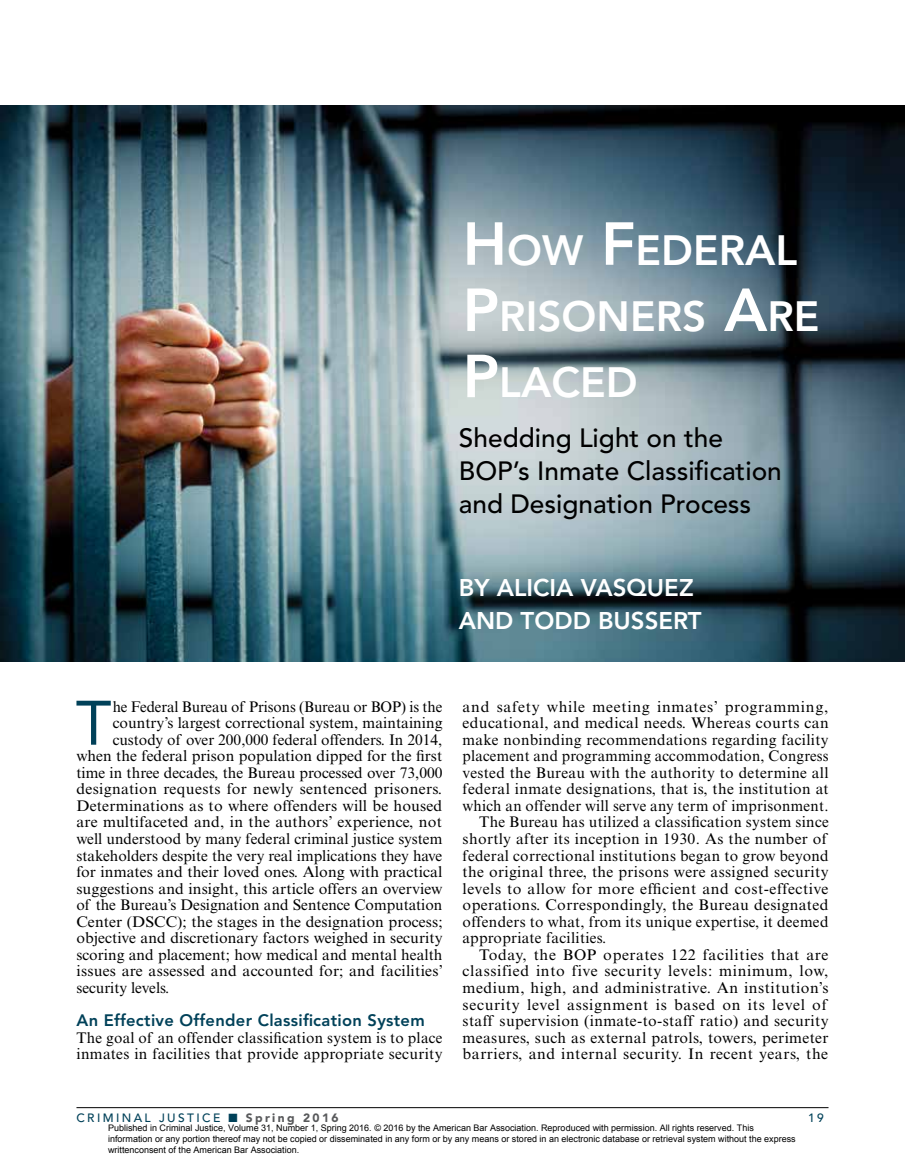
<style>
.page{position:relative;width:905px;height:1175px;background:#fff}
.page>*{position:absolute;margin:0;border:0;box-sizing:border-box;transform-origin:0 0}
.t1{font:62.1px "Avenir";color:#004159}
.t2{font:800 42px/66.2px "Avenir LT Std";color:#fff}
.t3{font:500 26.25px/33.2px "Avenir LT Std";color:#000}
.t4{font:800 24px/33.2px "Avenir LT Std";color:#fff}
.t5{font:800 16.5px "Avenir LT Std";letter-spacing:.02em;color:#004159}
.t6{font:15.3px/16.5px "Times New Roman MT Std";letter-spacing:.015em;color:#000}
.t7{font:15.3px "Times New Roman MT Std";letter-spacing:.04em;color:#000}
.t8{font:15.3px "Times New Roman MT Std";letter-spacing:.045em;color:#000}
.t9{font:15.3px "Times New Roman MT Std";letter-spacing:.035em;color:#000}
.t10{font:15.3px "Times New Roman MT Std";letter-spacing:-.005em;color:#000}
.t11{font:500 12px "Avenir LT Std";letter-spacing:.2em;color:#004159}
.t12{font:9px/10.8px "Arial";color:#000}
.s1{font-size:60px}
.s2{font-weight:900;color:#58595b}
</style>
<div class="page">
<hr style="left:76px;top:1107px;width:752px;height:1px;background:#000">
<img style="left:0;top:105px;width:904px;height:557px">
<h2 class="t2" style="left:462px;top:217px;width:358px"><span class="s1">H</span>OW <span class="s1">F</span>EDERAL<br><span class="s1">P</span>RISONERS <span class="s1">A</span>RE<br><span class="s1">P</span>LACED</h2>
<h3 class="t3" style="left:459px;top:422px;width:324px">Shedding Light on the<br>BOP’s Inmate Classification and Designation Process</h3>
<h3 class="t4" style="left:459px;top:571px;width:244px">BY ALICIA VASQUEZ<br>AND TODD BUSSERT</h3>
<h1 class="t1" style="left:76px;top:673px;width:37px">T</h1>
<p class="t10" style="left:113px;top:697px;width:331px">he Federal Bureau of Prisons (Bureau or BOP) is the</p>
<p class="t6" style="left:113px;top:714px;width:331px">country’s largest correctional system, maintaining</p>
<p class="t6" style="left:113px;top:731px;width:331px">custody of over 200,000 federal offenders. In 2014,</p>
<p class="t6" style="left:76px;top:748px;width:367px">when the federal prison population dipped for the first</p>
<p class="t6" style="left:76px;top:764px;width:367px">time in three decades, the Bureau processed over 73,000</p>
<p class="t6" style="left:76px;top:781px;width:367px">designation requests for newly sentenced prisoners.</p>
<p class="t6" style="left:76px;top:797px;width:367px">Determinations as to where offenders will be housed</p>
<p class="t6" style="left:76px;top:814px;width:367px">are multifaceted and, in the authors’ experience, not</p>
<p class="t6" style="left:76px;top:830px;width:367px">well understood by many federal criminal justice system</p>
<p class="t6" style="left:76px;top:847px;width:367px">stakeholders despite the very real implications they have</p>
<p class="t6" style="left:76px;top:863px;width:367px">for inmates and their loved ones. Along with practical</p>
<p class="t6" style="left:76px;top:880px;width:367px">suggestions and insight, this article offers an overview</p>
<p class="t6" style="left:76px;top:896px;width:367px">of the Bureau’s Designation and Sentence Computation</p>
<p class="t6" style="left:76px;top:913px;width:367px">Center (DSCC); the stages in the designation process;</p>
<p class="t6" style="left:76px;top:929px;width:367px">objective and discretionary factors weighed in security</p>
<p class="t6" style="left:76px;top:946px;width:367px">scoring and placement; how medical and mental health</p>
<p class="t6" style="left:76px;top:963px;width:368px">issues are assessed and accounted for; and facilities’</p>
<p class="t6" style="left:76px;top:979px;width:94px">security levels.</p>
<p class="t5" style="left:76px;top:1010px;width:350px">An Effective Offender Classification System</p>
<p class="t6" style="left:76px;top:1029px;width:367px">The goal of an offender classification system is to place inmates in facilities that provide appropriate security</p>
<p class="t8" style="left:462px;top:697px;width:367px">and safety while meeting inmates’ programming,</p>
<p class="t6" style="left:462px;top:714px;width:367px">educational, and medical needs. Whereas courts can</p>
<p class="t6" style="left:462px;top:731px;width:367px">make nonbinding recommendations regarding facility</p>
<p class="t6" style="left:462px;top:748px;width:367px">placement and programming accommodation, Congress</p>
<p class="t6" style="left:462px;top:764px;width:367px">vested the Bureau with the authority to determine all</p>
<p class="t6" style="left:462px;top:781px;width:367px">federal inmate designations, that is, the institution at</p>
<p class="t6" style="left:462px;top:797px;width:367px">which an offender will serve any term of imprisonment.</p>
<p class="t6" style="left:479px;top:814px;width:351px">The Bureau has utilized a classification system since</p>
<p class="t6" style="left:462px;top:830px;width:366px">shortly after its inception in 1930. As the number of</p>
<p class="t6" style="left:462px;top:847px;width:367px">federal correctional institutions began to grow beyond</p>
<p class="t6" style="left:462px;top:863px;width:367px">the original three, the prisons were assigned security</p>
<p class="t6" style="left:462px;top:880px;width:367px">levels to allow for more efficient and cost-effective</p>
<p class="t6" style="left:462px;top:896px;width:367px">operations. Correspondingly, the Bureau designated</p>
<p class="t6" style="left:462px;top:913px;width:367px">offenders to what, from its unique expertise, it deemed</p>
<p class="t6" style="left:462px;top:929px;width:145px">appropriate facilities.</p>
<p class="t7" style="left:479px;top:945px;width:351px">Today, the BOP operates 122 facilities that are</p>
<p class="t7" style="left:462px;top:962px;width:367px">classified into five security levels: minimum, low,</p>
<p class="t6" style="left:462px;top:979px;width:367px">medium, high, and administrative. An institution’s</p>
<p class="t8" style="left:462px;top:995px;width:366px">security level assignment is based on its level of</p>
<p class="t6" style="left:462px;top:1012px;width:367px">staff supervision (inmate-to-staff ratio) and security</p>
<p class="t6" style="left:462px;top:1029px;width:367px">measures, such as external patrols, towers, perimeter</p>
<p class="t9" style="left:462px;top:1045px;width:367px">barriers, and internal security. In recent years, the</p>
<p class="t11" style="left:76px;top:1110px;width:264px">CRIMINAL JUSTICE ■ <span class="s2">Spring 2016</span></p>
<p class="t11" style="left:808px;top:1110px;width:17px">19</p>
<p class="t12" style="left:108px;top:1122px;width:689px">Published in Criminal Justice, Volume 31, Number 1, Spring 2016. © 2016 by the American Bar Association. Reproduced with permission. All rights reserved. This information or any portion thereof may not be copied or disseminated in any form or by any means or stored in an electronic database or retrieval system without the express writtenconsent of the American Bar Association.</p>
</div>
